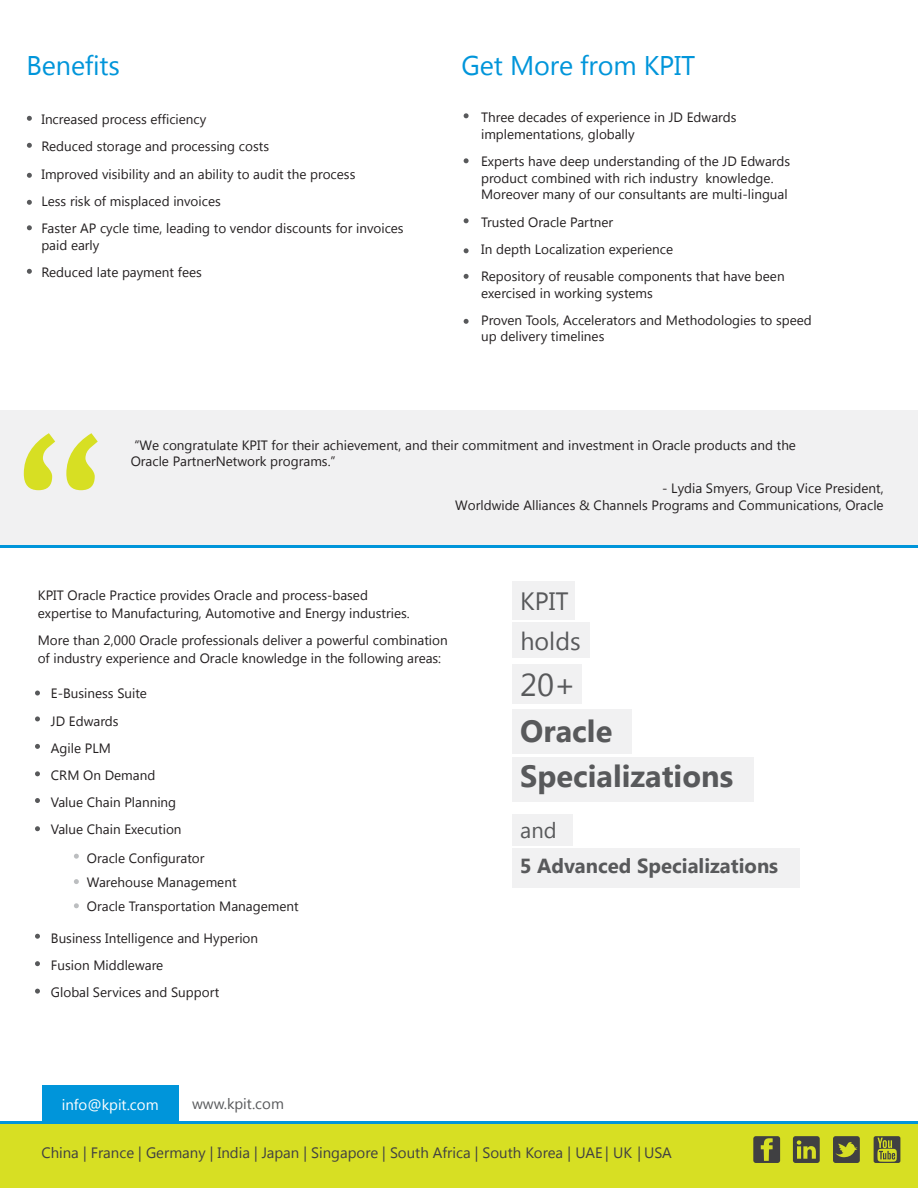
<style>
.page{position:relative;width:918px;height:1188px;background:#fff}
.page>*{position:absolute;margin:0;border:0;box-sizing:border-box;transform-origin:0 0}
.t1{font:31.65px "Segoe UI";color:#58595b}
.t2{font:700 30.75px "Segoe UI";color:#58595b}
.t3{font:27px "Segoe UI";letter-spacing:-.005em;color:#0095da}
.t4{font:25.05px/39.6px "Segoe UI";color:#58595b}
.t5{font:21.9px "Segoe UI";color:#58595b}
.t6{font:700 20.4px "Segoe UI";color:#58595b}
.t7{font:15px "Segoe UI";color:#404042}
.t8{font:15px "Segoe UI";color:#fff}
.t9{font:15px "Segoe UI";color:#58595b}
.t10{font:13.5px/27.3px "Segoe UI";color:#231f20}
</style>
<div class="page">
<div style="left:42px;top:1085px;width:137px;height:37px;background:#0095da"></div>
<hr style="left:0;top:1122px;width:918px;height:3px;background:#0095da">
<div style="left:0;top:1125px;width:918px;height:63px;background:#d7df23"></div>
<svg style="left:753px;top:1136px;width:27px;height:27px"></svg>
<svg style="left:793px;top:1136px;width:27px;height:27px"></svg>
<svg style="left:833px;top:1136px;width:27px;height:27px"></svg>
<svg style="left:874px;top:1136px;width:26px;height:27px"></svg>
<div style="left:512px;top:581px;width:63px;height:39px;background:#f1f1f2"></div>
<div style="left:512px;top:665px;width:69px;height:39px;background:#f1f1f2"></div>
<div style="left:512px;top:709px;width:119px;height:45px;background:#f1f1f2"></div>
<div style="left:512px;top:814px;width:61px;height:32px;background:#f1f1f2"></div>
<div style="left:512px;top:848px;width:287px;height:39px;background:#f1f1f2"></div>
<div style="left:512px;top:623px;width:78px;height:35px;background:#f1f1f2"></div>
<div style="left:512px;top:757px;width:242px;height:45px;background:#f1f1f2"></div>
<svg style="left:74px;top:854px;width:5px;height:5px"></svg>
<svg style="left:74px;top:879px;width:5px;height:5px"></svg>
<svg style="left:74px;top:903px;width:5px;height:5px"></svg>
<svg style="left:35px;top:691px;width:5px;height:5px"></svg>
<svg style="left:35px;top:716px;width:5px;height:5px"></svg>
<svg style="left:35px;top:744px;width:5px;height:5px"></svg>
<svg style="left:35px;top:771px;width:5px;height:5px"></svg>
<svg style="left:35px;top:798px;width:5px;height:5px"></svg>
<svg style="left:35px;top:826px;width:5px;height:5px"></svg>
<svg style="left:35px;top:934px;width:5px;height:5px"></svg>
<svg style="left:35px;top:961px;width:5px;height:5px"></svg>
<svg style="left:35px;top:989px;width:5px;height:5px"></svg>
<svg style="left:27px;top:116px;width:5px;height:5px"></svg>
<svg style="left:464px;top:113px;width:5px;height:5px"></svg>
<svg style="left:464px;top:158px;width:5px;height:5px"></svg>
<svg style="left:464px;top:218px;width:5px;height:5px"></svg>
<svg style="left:464px;top:248px;width:5px;height:5px"></svg>
<svg style="left:464px;top:274px;width:5px;height:5px"></svg>
<svg style="left:464px;top:319px;width:5px;height:5px"></svg>
<svg style="left:27px;top:143px;width:5px;height:5px"></svg>
<svg style="left:27px;top:173px;width:5px;height:5px"></svg>
<svg style="left:27px;top:200px;width:5px;height:5px"></svg>
<svg style="left:27px;top:225px;width:5px;height:5px"></svg>
<svg style="left:27px;top:269px;width:5px;height:5px"></svg>
<div style="left:0;top:410px;width:918px;height:136px;background:#f1f1f2"></div>
<hr style="left:0;top:546px;width:918px;height:2px;background:#0095da">
<svg style="left:24px;top:433px;width:74px;height:57px"></svg>
<h3 class="t3" style="left:27px;top:47px;width:95px">Benefits</h3>
<h3 class="t3" style="left:462px;top:47px;width:235px">Get More from KPIT</h3>
<p class="t10" style="left:481px;top:109px;width:257px;line-height:16.5px">Three decades of experience in JD Edwards implementations, globally</p>
<p class="t10" style="left:481px;top:153px;width:311px;line-height:16.5px">Experts have deep understanding of the JD Edwards product combined with rich industry knowledge.<br>Moreover many of our consultants are multi-lingual</p>
<p class="t10" style="left:481px;top:208px;width:305px">Trusted Oracle Partner<br>In depth Localization experience<br>Repository of reusable components that have been</p>
<p class="t10" style="left:481px;top:279px;width:332px">exercised in working systems<br>Proven Tools, Accelerators and Methodologies to speed</p>
<p class="t10" style="left:481px;top:322px;width:125px">up delivery timelines</p>
<p class="t10" style="left:41px;top:105px;width:364px">Increased process efficiency<br>Reduced storage and processing costs<br>Improved visibility and an ability to audit the process<br>Less risk of misplaced invoices<br>Faster AP cycle time, leading to vendor discounts for invoices</p>
<p class="t10" style="left:41px;top:231px;width:162px">paid early<br>Reduced late payment fees</p>
<p class="t10" style="left:131px;top:436px;width:667px;line-height:16.5px">“We congratulate KPIT for their achievement, and their commitment and investment in Oracle products and the<br>Oracle PartnerNetwork programs.”</p>
<p class="t10" style="left:455px;top:479px;width:430px;line-height:16.5px;text-align:right">- Lydia Smyers, Group Vice President,<br>Worldwide Alliances &amp; Channels Programs and Communications, Oracle</p>
<p class="t10" style="left:38px;top:585px;width:373px;line-height:18px">KPIT Oracle Practice provides Oracle and process-based expertise to Manufacturing, Automotive and Energy industries.</p>
<p class="t10" style="left:38px;top:630px;width:411px;line-height:18px">More than 2,000 Oracle professionals deliver a powerful combination of industry experience and Oracle knowledge in the following areas:</p>
<p class="t10" style="left:51px;top:679px;width:132px">E-Business Suite<br>JD Edwards<br>Agile PLM<br>CRM On Demand<br>Value Chain Planning<br>Value Chain Execution</p>
<p class="t10" style="left:87px;top:846px;width:213px;line-height:23.9px">Oracle Configurator<br>Warehouse Management<br>Oracle Transportation Management</p>
<p class="t10" style="left:51px;top:924px;width:209px">Business Intelligence and Hyperion<br>Fusion Middleware<br>Global Services and Support</p>
<h3 class="t4" style="left:520px;top:580px;width:62px">KPIT holds</h3>
<h1 class="t1" style="left:520px;top:662px;width:57px">20+</h1>
<h2 class="t2" style="left:520px;top:710px;width:94px">Oracle</h2>
<h2 class="t2" style="left:520px;top:754px;width:215px">Specializations</h2>
<h3 class="t5" style="left:520px;top:815px;width:38px">and</h3>
<h3 class="t6" style="left:520px;top:851px;width:260px">5 Advanced Specializations</h3>
<p class="t8" style="left:62px;top:1094px;width:98px">info@kpit.com</p>
<p class="t9" style="left:192px;top:1094px;width:93px">www.kpit.com</p>
<p class="t7" style="left:41px;top:1142px;width:632px">China | France | Germany | India | Japan | Singapore | South Africa | South Korea | UAE | UK | USA</p>
</div>
